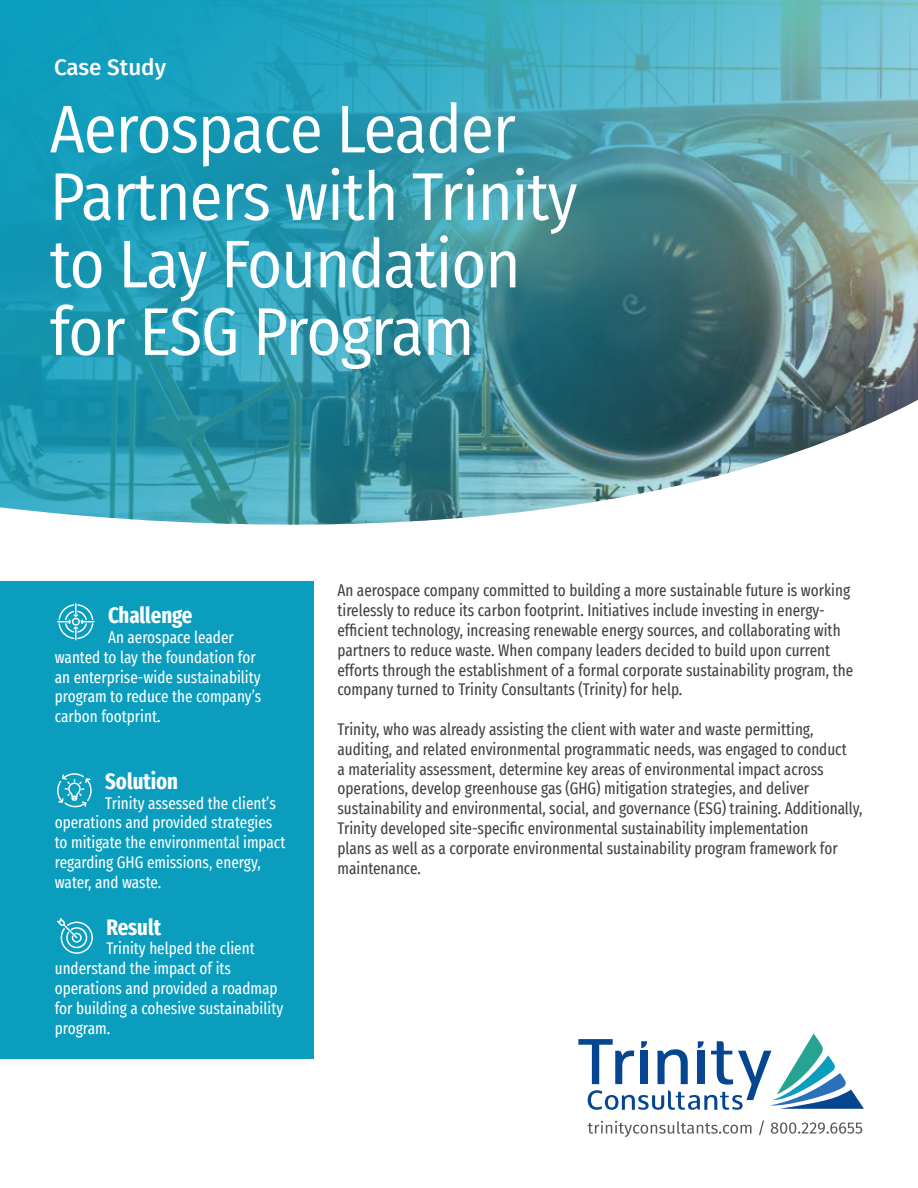
<style>
.page{position:relative;width:918px;height:1188px;background:#fff}
.page>*{position:absolute;margin:0;border:0;box-sizing:border-box;transform-origin:0 0}
.t1{font:67.5px/67.5px "Fira Sans Condensed";letter-spacing:-.02em;color:#fff}
.t2{font:700 extra-condensed 22.5px "Fira Sans";color:#fff}
.t3{font:500 22.5px "Fira Sans";color:#fff}
.t4{font:extra-condensed 16.5px/19.8px "Fira Sans";color:#424243}
.t5{font:extra-condensed 16.5px/19.8px "Fira Sans";color:#fff}
</style>
<div class="page">
<div style="left:0;top:581px;width:314px;height:478px;background:#0b9dbe"></div>
<svg style="left:57px;top:603px;width:37px;height:37px"></svg>
<svg style="left:57px;top:773px;width:35px;height:34px"></svg>
<svg style="left:57px;top:918px;width:36px;height:36px"></svg>
<svg style="left:578px;top:1033px;width:286px;height:77px"></svg>
<svg style="left:588px;top:1121px;width:164px;height:16px"></svg>
<svg style="left:759px;top:1120px;width:5px;height:15px"></svg>
<svg style="left:771px;top:1122px;width:91px;height:12px"></svg>
<img style="left:0;top:0;width:918px;height:525px">
<h2 class="t3" style="left:54px;top:49px;width:114px">Case Study</h2>
<h1 class="t1" style="left:50px;top:93px;width:529px">Aerospace Leader<br>Partners with Trinity to Lay Foundation for ESG Program</h1>
<h2 class="t2" style="left:108px;top:597px;width:86px">Challenge</h2>
<p class="t5" style="left:55px;top:627px;width:208px;text-indent:53px">An aerospace leader wanted to lay the foundation for an enterprise-wide sustainability program to reduce the company’s carbon footprint.</p>
<h2 class="t2" style="left:105px;top:762px;width:74px">Solution</h2>
<p class="t5" style="left:55px;top:793px;width:232px;text-indent:50px">Trinity assessed the client’s operations and provided strategies to mitigate the environmental impact regarding GHG emissions, energy, water, and waste.</p>
<h2 class="t2" style="left:106px;top:908px;width:56px">Result</h2>
<p class="t5" style="left:55px;top:938px;width:230px;text-indent:52px">Trinity helped the client understand the impact of its operations and provided a roadmap for building a cohesive sustainability program.</p>
<p class="t4" style="left:338px;top:580px;width:517px">An aerospace company committed to building a more sustainable future is working tirelessly to reduce its carbon footprint. Initiatives include investing in energy&shy;efficient technology, increasing renewable energy sources, and collaborating with partners to reduce waste. When company leaders decided to build upon current efforts through the establishment of a formal corporate sustainability program, the company turned to Trinity Consultants (Trinity) for help.</p>
<p class="t4" style="left:338px;top:719px;width:526px">Trinity, who was already assisting the client with water and waste permitting, auditing, and related environmental programmatic needs, was engaged to conduct<br>a materiality assessment, determine key areas of environmental impact across operations, develop greenhouse gas (GHG) mitigation strategies, and deliver sustainability and environmental, social, and governance (ESG) training. Additionally, Trinity developed site-specific environmental sustainability implementation<br>plans as well as a corporate environmental sustainability program framework for maintenance.</p>
</div>
